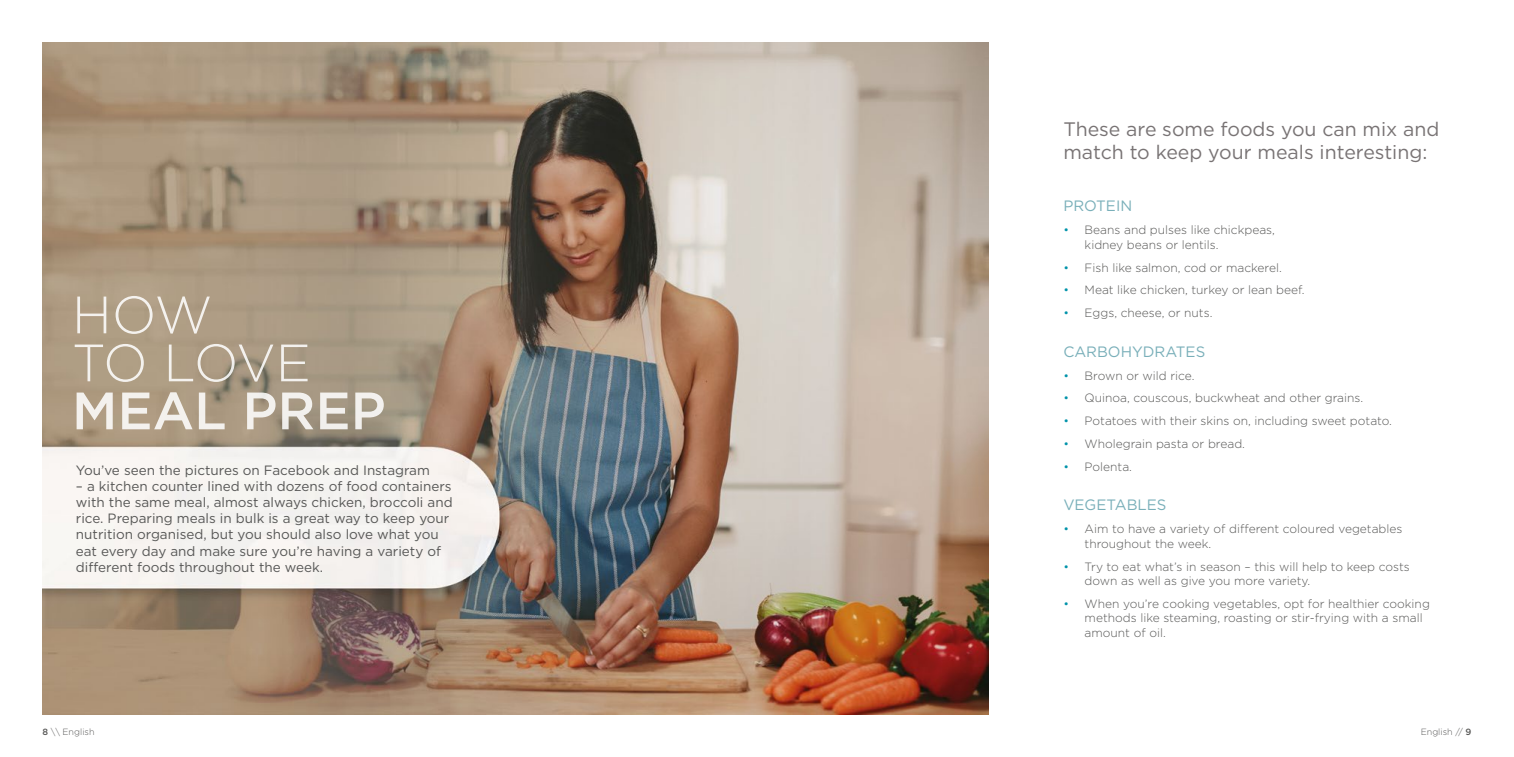
<style>
.page{position:relative;width:1514px;height:757px;background:#fff}
.page>*{position:absolute;margin:0;border:0;box-sizing:border-box;transform-origin:0 0}
.t1{font:300 52.5px/48px "Gotham";letter-spacing:-.035em;color:#fff}
.t2{font:500 52.5px "Gotham";color:#fff}
.t3{font:19.5px/23.4px "Gotham";color:#787374}
.t4{font:15px "Gotham";color:#79afb9}
.t5{font:13.5px/16.2px "Gotham";color:#575756}
.t6{font:300 12px/14.4px "Gotham";color:#575756}
.t7{font:300 9px "Gotham";color:#575756}
.s1{color:#0093aa}
.s2{font-weight:500}
</style>
<div class="page">
<img style="left:43px;top:43px;width:946px;height:671px">
<h1 class="t1" style="left:72px;top:289px;width:240px">HOW<br>TO LOVE</h1>
<h1 class="t2" style="left:72px;top:376px;width:315px">MEAL PREP</h1>
<p class="t5" style="left:76px;top:461px;width:355px">You’ve seen the pictures on Facebook and Instagram</p>
<p class="t5" style="left:76px;top:478px;width:378px">– a kitchen counter lined with dozens of food containers with the same meal, almost always chicken, broccoli and rice. Preparing meals in bulk is a great way to keep your nutrition organised, but you should also love what you eat every day and make sure you’re having a variety of different foods throughout the week.</p>
<h2 class="t3" style="left:1063px;top:117px;width:378px">These are some foods you can mix and match to keep your meals interesting:</h2>
<p class="t4" style="left:1063px;top:196px;width:70px">PROTEIN</p>
<p class="t6" style="left:1084px;top:222px;width:192px;text-indent:-21px"><span class="s1">•</span> Beans and pulses like chickpeas, kidney beans or lentils.</p>
<p class="t6" style="left:1063px;top:260px;width:220px"><span class="s1">•</span> Fish like salmon, cod or mackerel.</p>
<p class="t6" style="left:1063px;top:283px;width:243px"><span class="s1">•</span> Meat like chicken, turkey or lean beef.</p>
<p class="t6" style="left:1063px;top:306px;width:151px"><span class="s1">•</span> Eggs, cheese, or nuts.</p>
<p class="t4" style="left:1063px;top:342px;width:143px">CARBOHYDRATES</p>
<p class="t6" style="left:1063px;top:368px;width:133px"><span class="s1">•</span> Brown or wild rice.</p>
<p class="t6" style="left:1063px;top:391px;width:301px"><span class="s1">•</span> Quinoa, couscous, buckwheat and other grains.</p>
<p class="t6" style="left:1063px;top:413px;width:330px"><span class="s1">•</span> Potatoes with their skins on, including sweet potato.</p>
<p class="t6" style="left:1063px;top:436px;width:183px"><span class="s1">•</span> Wholegrain pasta or bread.</p>
<p class="t6" style="left:1063px;top:459px;width:70px"><span class="s1">•</span> Polenta.</p>
<p class="t4" style="left:1063px;top:495px;width:105px">VEGETABLES</p>
<p class="t6" style="left:1084px;top:521px;width:319px;text-indent:-21px"><span class="s1">•</span> Aim to have a variety of different coloured vegetables throughout the week.</p>
<p class="t6" style="left:1084px;top:559px;width:327px;text-indent:-21px"><span class="s1">•</span> Try to eat what’s in season – this will help to keep costs down as well as give you more variety.</p>
<p class="t6" style="left:1084px;top:596px;width:347px;text-indent:-21px"><span class="s1">•</span> When you’re cooking vegetables, opt for healthier cooking methods like steaming, roasting or stir-frying with a small amount of oil.</p>
<p class="t7" style="left:43px;top:726px;width:54px"><span class="s2">8</span> \\ English</p>
<p class="t7" style="left:1421px;top:726px;width:52px">English // <span class="s2">9</span></p>
</div>
